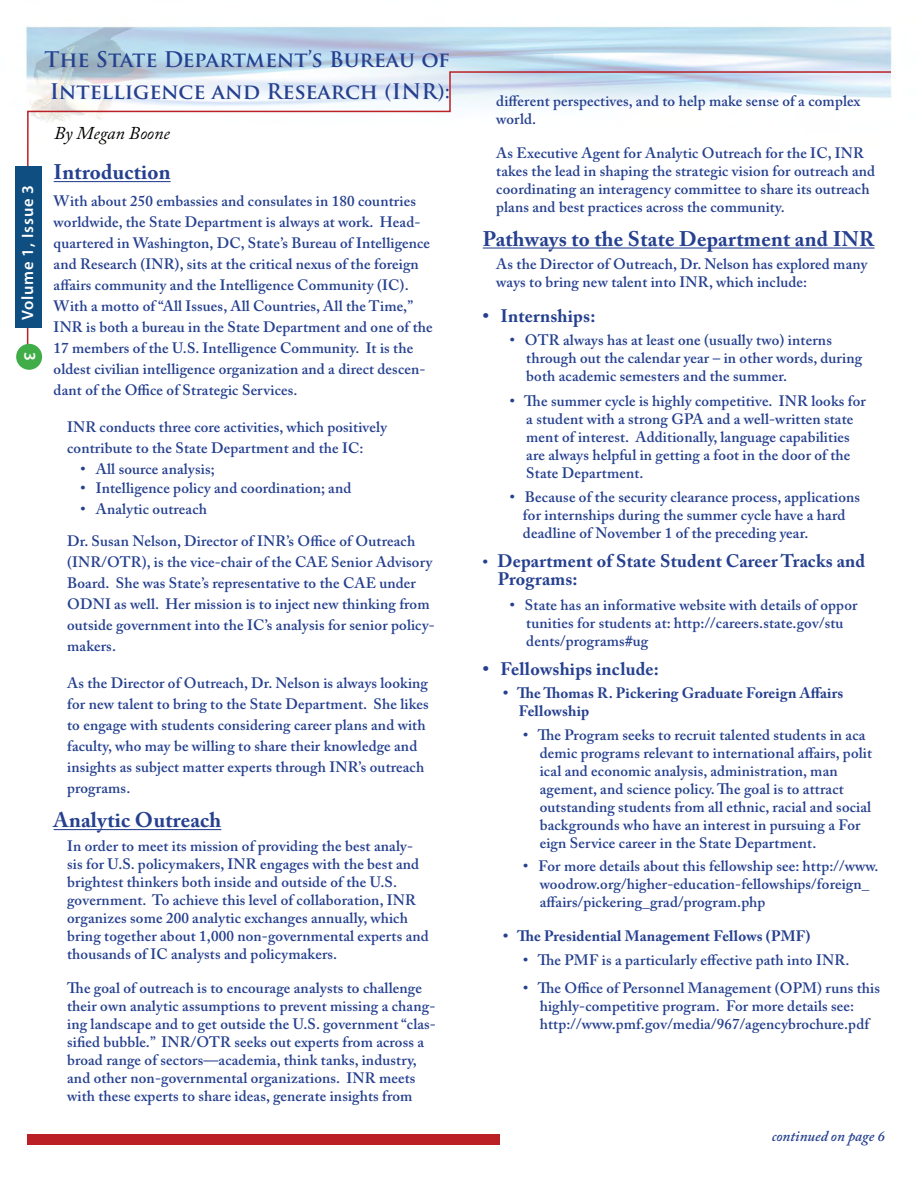
<style>
.page{position:relative;width:918px;height:1188px;background:#fff}
.page>*{position:absolute;margin:0;border:0;box-sizing:border-box;transform-origin:0 0}
.t1{font:700 21px "Adobe Caslon Pro";letter-spacing:.01em;color:#25408f}
.t2{font:700 21px/32.4px "Trajan Pro";color:#25408f}
.t3{font:700 18px/18px "Adobe Caslon Pro";letter-spacing:.01em;color:#25408f}
.t4{font:italic 18px "Adobe Caslon Pro";color:#000}
.t5{font:600 16.5px "Myriad Pro";letter-spacing:.05em;color:#fff}
.t6{font:600 15px/18px "Adobe Caslon Pro";letter-spacing:.01em;color:#25408f}
.t7{font:700 15px/18px "Adobe Caslon Pro";letter-spacing:.01em;color:#25408f}
.t8{font:italic 600 15px "Adobe Caslon Pro";color:#25408f}
.s1{font-size:15px}
</style>
<div class="page">
<img style="left:16px;top:26px;width:876px;height:805px">
<svg style="left:26px;top:71px;width:866px;height:287px"></svg>
<div style="left:15px;top:166px;width:27px;height:162px;background:#0e4e81"></div>
<div style="left:16px;top:344px;width:26px;height:26px;background:#41ad49;border-radius:50%"></div>
<div style="left:27px;top:1134px;width:473px;height:11px;background:#ba2025"></div>
<hr style="left:54px;top:181px;width:117px;height:1px;background:#25408f">
<hr style="left:54px;top:829px;width:167px;height:1px;background:#25408f">
<hr style="left:483px;top:247px;width:392px;height:2px;background:#25408f">
<h1 class="t2" style="left:44px;top:43px;width:407px">The State Department’s Bureau of<br>Intelligence and Research (INR):</h1>
<p class="t5" style="left:17px;top:320px;width:137px;rotate:-90deg">Volume 1, Issue 3</p>
<p class="t5" style="left:41px;top:352px;width:10px;rotate:90deg">3</p>
<p class="t4" style="left:54px;top:123px;width:117px">By Megan Boone</p>
<h1 class="t1" style="left:54px;top:160px;width:118px">Introduction</h1>
<p class="t6" style="left:54px;top:190px;width:381px;line-height:21px">With about 250 embassies and consulates in 180 countries worldwide, the State Department is always at work. Head&shy;quartered in Washington, DC, State’s Bureau of Intelligence and Research (INR), sits at the critical nexus of the foreign affairs community and the Intelligence Community (IC).<br>With a motto of “All Issues, All Countries, All the Time,” INR is both a bureau in the State Department and one of the 17 members of the U.S. Intelligence Community. It is the oldest civilian intelligence organization and a direct descen&shy;dant of the Office of Strategic Services.</p>
<p class="t6" style="left:67px;top:416px;width:321px;line-height:21px">INR conducts three core activities, which positively contribute to the State Department and the IC:</p>
<p class="t6" style="left:81px;top:460px;width:136px">• All source analysis;</p>
<p class="t6" style="left:81px;top:479px;width:272px">• Intelligence policy and coordination; and</p>
<p class="t6" style="left:67px;top:493px;width:350px;line-height:31.8px;text-indent:14px">• Analytic outreach<br>Dr. Susan Nelson, Director of INR’s Office of Outreach</p>
<p class="t6" style="left:67px;top:551px;width:369px;line-height:21px">(INR/OTR), is the vice-chair of the CAE Senior Advisory Board. She was State’s representative to the CAE under ODNI as well. Her mission is to inject new thinking from outside government into the IC’s analysis for senior policy&shy;makers.</p>
<p class="t6" style="left:67px;top:673px;width:363px;line-height:21px">As the Director of Outreach, Dr. Nelson is always looking for new talent to bring to the State Department. She likes to engage with students considering career plans and with faculty, who may be willing to share their knowledge and insights as subject matter experts through INR’s outreach programs.</p>
<h1 class="t1" style="left:54px;top:808px;width:169px">Analytic Outreach</h1>
<p class="t6" style="left:67px;top:837px;width:363px">In order to meet its mission of providing the best analy&shy;sis for U.S. policymakers, INR engages with the best and brightest thinkers both inside and outside of the U.S. government. To achieve this level of collaboration, INR organizes some 200 analytic exchanges annually, which bring together about 1,000 non-governmental experts and thousands of IC analysts and policymakers.</p>
<p class="t6" style="left:67px;top:979px;width:370px">The goal of outreach is to encourage analysts to challenge their own analytic assumptions to prevent missing a chang&shy;ing landscape and to get outside the U.S. government “clas&shy;sified bubble.” INR/OTR seeks out experts from across a broad range of sectors—academia, think tanks, industry, and other non-governmental organizations. INR meets with these experts to share ideas, generate insights from</p>
<p class="t6" style="left:496px;top:91px;width:366px">different perspectives, and to help make sense of a complex world.</p>
<p class="t6" style="left:496px;top:144px;width:380px">As Executive Agent for Analytic Outreach for the IC, INR takes the lead in shaping the strategic vision for outreach and coordinating an interagency committee to share its outreach plans and best practices across the community.</p>
<h1 class="t1" style="left:483px;top:226px;width:393px">Pathways to the State Department and INR</h1>
<p class="t6" style="left:496px;top:255px;width:373px">As the Director of Outreach, Dr. Nelson has explored many ways to bring new talent into INR, which include:</p>
<p class="t3" style="left:483px;top:306px;width:114px">• Internships:</p>
<p class="t6" style="left:526px;top:331px;width:338px;text-indent:-16px">• OTR always has at least one (usually two) interns through out the calendar year – in other words, during both academic semesters and the summer.</p>
<p class="t6" style="left:526px;top:391px;width:341px;text-indent:-16px">• The summer cycle is highly competitive. INR looks for a student with a strong GPA and a well-written state ment of interest. Additionally, language capabilities are always helpful in getting a foot in the door of the State Department.</p>
<p class="t6" style="left:523px;top:488px;width:339px;text-indent:-13px">• Because of the security clearance process, applications for internships during the summer cycle have a hard deadline of November 1 of the preceding year.</p>
<p class="t3" style="left:498px;top:552px;width:369px;text-indent:-15px"><span class="s1">•</span> Department of State Student Career Tracks and<br>Programs:</p>
<p class="t6" style="left:526px;top:596px;width:333px;text-indent:-16px">• State has an informative website with details of oppor tunities for students at: http://careers.state.gov/stu dents/programs#ug</p>
<p class="t3" style="left:483px;top:660px;width:178px">• Fellowships include:</p>
<p class="t7" style="left:519px;top:684px;width:326px;text-indent:-16px">• The Thomas R. Pickering Graduate Foreign Affairs<br>Fellowship</p>
<p class="t6" style="left:540px;top:725px;width:334px;text-indent:-16px">• The Program seeks to recruit talented students in aca demic programs relevant to international affairs, polit ical and economic analysis, administration, man agement, and science policy. The goal is to attract outstanding students from all ethnic, racial and social backgrounds who have an interest in pursuing a For eign Service career in the State Department.</p>
<p class="t6" style="left:540px;top:857px;width:340px;text-indent:-16px">• For more details about this fellowship see: http://www. woodrow.org/higher-education-fellowships/foreign_ affairs/pickering_grad/program.php</p>
<p class="t7" style="left:503px;top:927px;width:309px">• The Presidential Management Fellows (PMF)</p>
<p class="t6" style="left:523px;top:950px;width:328px">• The PMF is a particularly effective path into INR.</p>
<p class="t6" style="left:540px;top:979px;width:342px;text-indent:-16px">• The Office of Personnel Management (OPM) runs this highly-competitive program. For more details see: http://www.pmf.gov/media/967/agencybrochure.pdf</p>
<p class="t8" style="left:772px;top:1128px;width:115px">continued on page 6</p>
</div>
